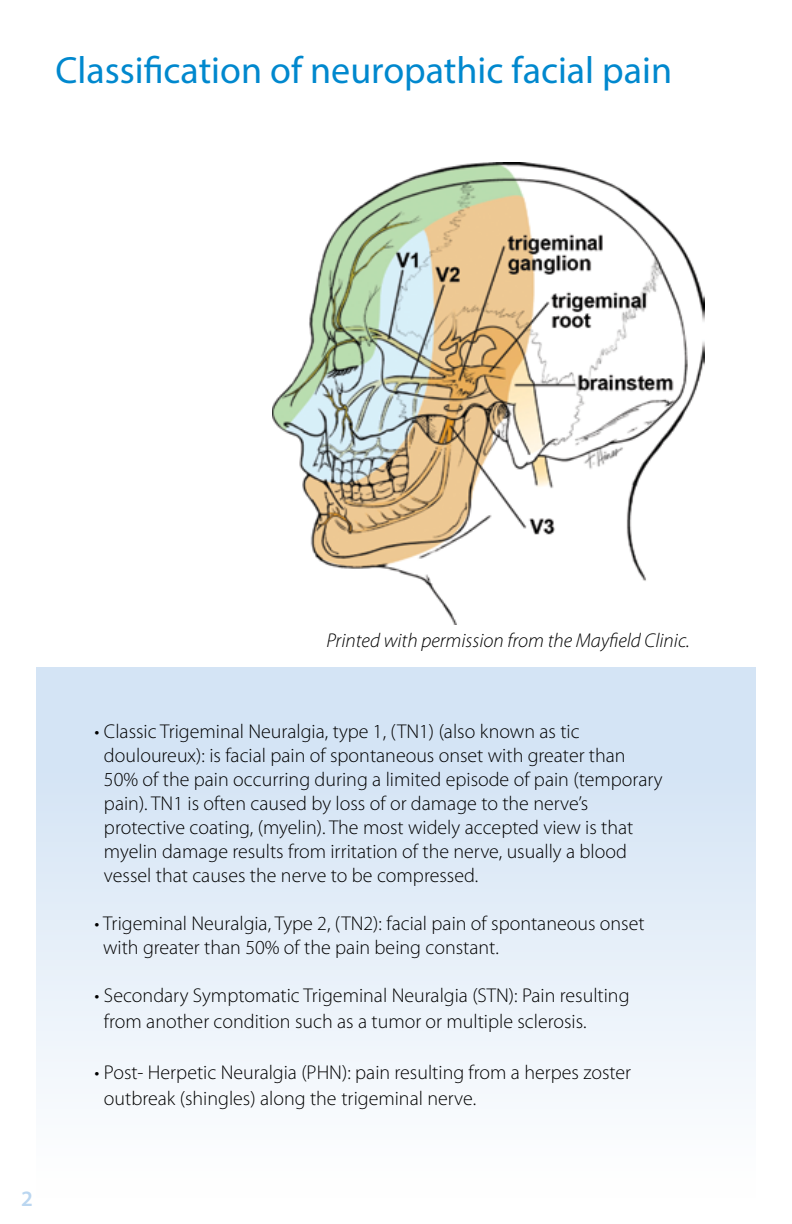
<style>
.page{position:relative;width:792px;height:1224px;background:#fff}
.page>*{position:absolute;margin:0;border:0;box-sizing:border-box;transform-origin:0 0}
.t1{font:38px "Myriad Pro";color:#0088ce}
.t2{font:600 22px "Myriad Pro";color:#bad6f0}
.t3{font:300 20px/24px "Myriad Pro";color:#000}
.t4{font:italic 300 20px "Myriad Pro";color:#000}
</style>
<div class="page">
<div style="left:36px;top:667px;width:720px;height:531px;background:linear-gradient(to bottom,#cde0f3,#fefefe)"></div>
<img style="left:273px;top:162px;width:432px;height:463px">
<h1 class="t1" style="left:55px;top:47px;width:618px">Classification of neuropathic facial pain</h1>
<p class="t2" style="left:21px;top:1185px;width:13px">2</p>
<p class="t4" style="left:326px;top:628px;width:365px">Printed with permission from the Mayfield Clinic.</p>
<p class="t3" style="left:104px;top:719px;width:560px;text-indent:-9px">• Classic Trigeminal Neuralgia, type 1, (TN1) (also known as tic douloureux): is facial pain of spontaneous onset with greater than 50% of the pain occurring during a limited episode of pain (temporary pain). TN1 is often caused by loss of or damage to the nerve’s protective coating, (myelin). The most widely accepted view is that myelin damage results from irritation of the nerve, usually a blood vessel that causes the nerve to be compressed.</p>
<p class="t3" style="left:103px;top:911px;width:543px;text-indent:-8px">• Trigeminal Neuralgia, Type 2, (TN2): facial pain of spontaneous onset with greater than 50% of the pain being constant.</p>
<p class="t3" style="left:104px;top:982px;width:527px;line-height:26.4px;text-indent:-9px">• Secondary Symptomatic Trigeminal Neuralgia (STN): Pain resulting from another condition such as a tumor or multiple sclerosis.</p>
<p class="t3" style="left:104px;top:1059px;width:529px;line-height:26.4px;text-indent:-9px">• Post- Herpetic Neuralgia (PHN): pain resulting from a herpes zoster outbreak (shingles) along the trigeminal nerve.</p>
</div>
